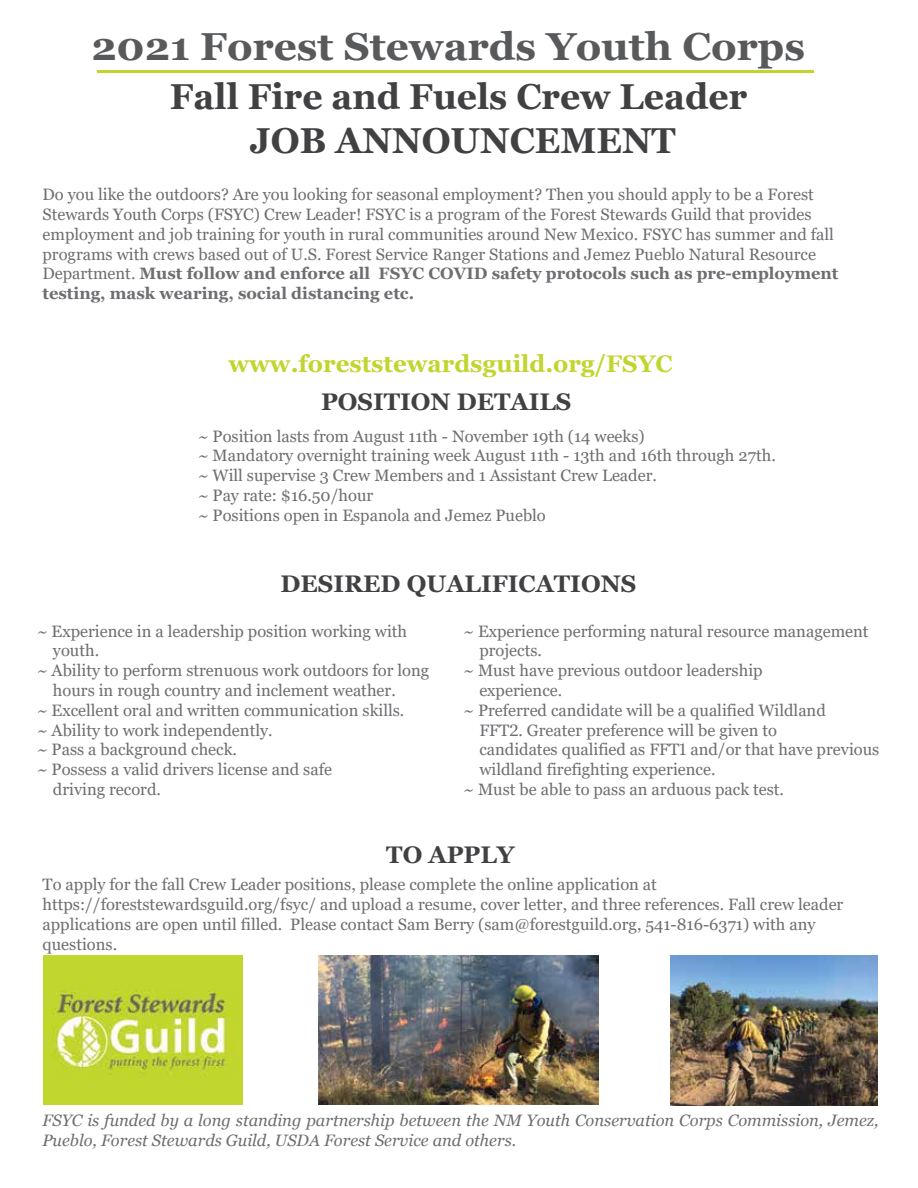
<style>
.page{position:relative;width:918px;height:1188px;background:#fff}
.page>*{position:absolute;margin:0;border:0;box-sizing:border-box;transform-origin:0 0}
.t1{font:700 39px "Georgia";color:#58595b}
.t2{font:700 36px/43.2px "Georgia";color:#414042;text-align:center}
.t3{font:700 24px "Georgia";color:#414042}
.t4{font:700 24px "Georgia";color:#c2d52f}
.t5{font:16.5px/19.8px "Georgia";color:#6d6e71}
.t6{font:italic 16.5px/19.8px "Georgia";color:#6d6e71}
.s1{font-weight:700}
</style>
<div class="page">
<hr style="left:97px;top:70px;width:717px;height:3px;background:#c1d52f">
<img style="left:44px;top:956px;width:198px;height:148px">
<img style="left:671px;top:955px;width:207px;height:150px">
<img style="left:319px;top:956px;width:279px;height:148px">
<h1 class="t1" style="left:91px;top:22px;width:715px">2021 Forest Stewards Youth Corps</h1>
<h2 class="t2" style="left:170px;top:75px;width:579px">Fall Fire and Fuels Crew Leader<br>JOB ANNOUNCEMENT</h2>
<p class="t5" style="left:43px;top:185px;width:797px">Do you like the outdoors? Are you looking for seasonal employment? Then you should apply to be a Forest Stewards Youth Corps (FSYC) Crew Leader! FSYC is a program of the Forest Stewards Guild that provides employment and job training for youth in rural communities around New Mexico. FSYC has summer and fall programs with crews based out of U.S. Forest Service Ranger Stations and Jemez Pueblo Natural Resource Department. <span class="s1">Must follow and enforce all FSYC COVID safety protocols such as pre-employment testing, mask wearing, social distancing etc.</span></p>
<h3 class="t4" style="left:229px;top:349px;width:445px">www.foreststewardsguild.org/FSYC</h3>
<h3 class="t3" style="left:321px;top:387px;width:252px">POSITION DETAILS</h3>
<p class="t5" style="left:198px;top:426px;width:579px">~ Position lasts from August 11th - November 19th (14 weeks)<br>~ Mandatory overnight training week August 11th - 13th and 16th through 27th. ~ Will supervise 3 Crew Members and 1 Assistant Crew Leader.<br>~ Pay rate: $16.50/hour<br>~ Positions open in Espanola and Jemez Pueblo</p>
<h3 class="t3" style="left:281px;top:568px;width:357px">DESIRED QUALIFICATIONS</h3>
<p class="t5" style="left:37px;top:621px;width:372px">~ Experience in a leadership position working with</p>
<p class="t5" style="left:53px;top:641px;width:48px">youth.</p>
<p class="t5" style="left:37px;top:661px;width:394px">~ Ability to perform strenuous work outdoors for long</p>
<p class="t5" style="left:53px;top:681px;width:344px">hours in rough country and inclement weather.</p>
<p class="t5" style="left:37px;top:701px;width:369px">~ Excellent oral and written communication skills.</p>
<p class="t5" style="left:37px;top:720px;width:237px">~ Ability to work independently.</p>
<p class="t5" style="left:37px;top:740px;width:201px">~ Pass a background check.</p>
<p class="t5" style="left:37px;top:760px;width:297px">~ Possess a valid drivers license and safe</p>
<p class="t5" style="left:53px;top:780px;width:110px">driving record.</p>
<p class="t5" style="left:463px;top:621px;width:407px">~ Experience performing natural resource management</p>
<p class="t5" style="left:479px;top:641px;width:64px">projects.</p>
<p class="t5" style="left:463px;top:661px;width:301px">~ Must have previous outdoor leadership</p>
<p class="t5" style="left:479px;top:681px;width:84px">experience.</p>
<p class="t5" style="left:463px;top:701px;width:364px">~ Preferred candidate will be a qualified Wildland</p>
<p class="t5" style="left:479px;top:720px;width:299px">FFT2. Greater preference will be given to</p>
<p class="t5" style="left:479px;top:740px;width:402px">candidates qualified as FFT1 and/or that have previous</p>
<p class="t5" style="left:479px;top:760px;width:238px">wildland firefighting experience.</p>
<p class="t5" style="left:463px;top:780px;width:322px">~ Must be able to pass an arduous pack test.</p>
<h3 class="t3" style="left:386px;top:839px;width:130px">TO APPLY</h3>
<p class="t5" style="left:43px;top:875px;width:802px">To apply for the fall Crew Leader positions, please complete the online application at https://foreststewardsguild.org/fsyc/ and upload a resume, cover letter, and three references. Fall crew leader applications are open until filled. Please contact Sam Berry (sam@forestguild.org, 541-816-6371) with any questions.</p>
<p class="t6" style="left:43px;top:1111px;width:838px">FSYC is funded by a long standing partnership between the NM Youth Conservation Corps Commission, Jemez,<br>Pueblo, Forest Stewards Guild, USDA Forest Service and others.</p>
</div>
